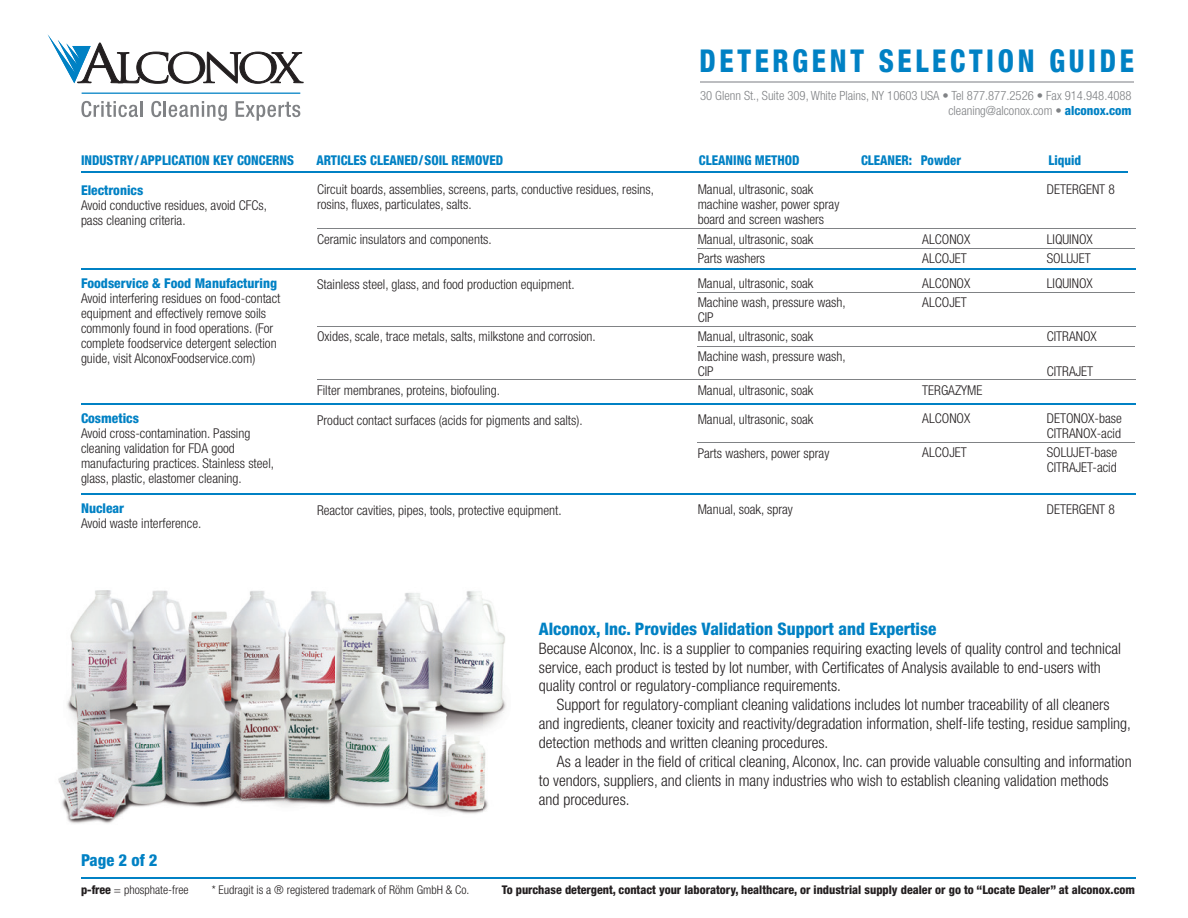
<style>
.page{position:relative;width:1188px;height:918px;background:#fff}
.page>*{position:absolute;margin:0;border:0;box-sizing:border-box;transform-origin:0 0}
.t1{font:800 condensed 31.5px "Helvetica Neue";letter-spacing:.13em;color:#0081c4;scale:.9 1}
.t2{font:800 condensed 17.25px "Helvetica Neue";color:#0081c4}
.t3{font:800 condensed 16.5px "Helvetica Neue";color:#0081c4}
.t4{font:300 condensed 15.75px/18.9px "Helvetica Neue";color:#231f20}
.t5{font:300 condensed 13.5px/15px "Helvetica Neue";color:#231f20}
.t6{font:800 condensed 13.5px "Helvetica Neue";color:#0081c4;scale:.95 1}
.t7{font:800 condensed 13.5px "Helvetica Neue";color:#0081c4}
.t8{font:300 condensed 12.6px/15.1px "Helvetica Neue";color:#808285;text-align:right}
.t9{font:800 condensed 12px "Helvetica Neue";color:#231f20}
.t10{font:300 condensed 12px "Helvetica Neue";color:#231f20}
.s1{font-weight:800;color:#0081c4}
.s2{font-weight:800}
</style>
<div class="page">
<hr style="left:81px;top:269px;width:1054px;height:1px;background:#0081c4">
<hr style="left:81px;top:403px;width:1054px;height:1px;background:#0081c4">
<hr style="left:317px;top:228px;width:818px;height:1px;background:#808285">
<hr style="left:698px;top:249px;width:437px;height:1px;background:#808285">
<hr style="left:698px;top:292px;width:437px;height:1px;background:#808285">
<hr style="left:317px;top:327px;width:818px;height:1px;background:#808285">
<hr style="left:698px;top:346px;width:437px;height:1px;background:#808285">
<hr style="left:317px;top:379px;width:818px;height:1px;background:#808285">
<hr style="left:81px;top:493px;width:1054px;height:2px;background:#0081c4">
<hr style="left:81px;top:171px;width:1047px;height:1px;background:#0081c4">
<hr style="left:81px;top:877px;width:1054px;height:2px;background:#0081c4">
<hr style="left:698px;top:442px;width:437px;height:1px;background:#808285">
<hr style="left:700px;top:81px;width:434px;height:2px;background:#bcbdc0">
<img style="left:58px;top:590px;width:448px;height:234px">
<svg style="left:48px;top:35px;width:255px;height:49px"></svg>
<svg style="left:81px;top:101px;width:57px;height:16px"></svg>
<hr style="left:140px;top:101px;width:3px;height:16px;background:#808285">
<svg style="left:151px;top:101px;width:76px;height:20px"></svg>
<svg style="left:236px;top:101px;width:64px;height:20px"></svg>
<hr style="left:82px;top:93px;width:218px;height:1px;background:#0081c4">
<h1 class="t1" style="left:700px;top:41px;width:484px">DETERGENT SELECTION GUIDE</h1>
<p class="t8" style="left:700px;top:88px;width:433px">30 Glenn St., Suite 309, White Plains, NY 10603 USA • Tel 877.877.2526 • Fax 914.948.4088 cleaning@alconox.com • <span class="s1">alconox.com</span></p>
<p class="t6" style="left:81px;top:152px;width:226px">INDUSTRY/APPLICATION KEY CONCERNS</p>
<p class="t6" style="left:317px;top:152px;width:198px">ARTICLES CLEANED/SOIL REMOVED</p>
<p class="t6" style="left:699px;top:152px;width:107px">CLEANING METHOD</p>
<p class="t6" style="left:861px;top:152px;width:107px">CLEANER: Powder</p>
<p class="t6" style="left:1048px;top:152px;width:36px">Liquid</p>
<p class="t7" style="left:81px;top:181px;width:64px">Electronics</p>
<p class="t5" style="left:81px;top:197px;width:188px">Avoid conductive residues, avoid CFCs, pass cleaning criteria.</p>
<p class="t7" style="left:81px;top:275px;width:198px">Foodservice &amp; Food Manufacturing</p>
<p class="t5" style="left:81px;top:290px;width:201px">Avoid interfering residues on food-contact equipment and effectively remove soils commonly found in food operations. (For complete foodservice detergent selection guide, visit AlconoxFoodservice.com)</p>
<p class="t7" style="left:81px;top:410px;width:59px">Cosmetics</p>
<p class="t5" style="left:81px;top:426px;width:195px">Avoid cross-contamination. Passing cleaning validation for FDA good manufacturing practices. Stainless steel, glass, plastic, elastomer cleaning.</p>
<p class="t7" style="left:81px;top:500px;width:45px">Nuclear</p>
<p class="t5" style="left:81px;top:516px;width:122px">Avoid waste interference.</p>
<p class="t5" style="left:317px;top:182px;width:338px">Circuit boards, assemblies, screens, parts, conductive residues, resins, rosins, fluxes, particulates, salts.</p>
<p class="t5" style="left:317px;top:231px;width:176px">Ceramic insulators and components.</p>
<p class="t5" style="left:317px;top:276px;width:259px">Stainless steel, glass, and food production equipment.</p>
<p class="t5" style="left:317px;top:329px;width:280px">Oxides, scale, trace metals, salts, milkstone and corrosion.</p>
<p class="t5" style="left:317px;top:383px;width:185px">Filter membranes, proteins, biofouling.</p>
<p class="t5" style="left:317px;top:413px;width:267px">Product contact surfaces (acids for pigments and salts).</p>
<p class="t5" style="left:317px;top:503px;width:246px">Reactor cavities, pipes, tools, protective equipment.</p>
<p class="t5" style="left:698px;top:182px;width:143px">Manual, ultrasonic, soak machine washer, power spray board and screen washers</p>
<p class="t5" style="left:698px;top:229px;width:117px;line-height:19.4px">Manual, ultrasonic, soak<br>Parts washers</p>
<p class="t5" style="left:698px;top:273px;width:149px;line-height:19.4px">Manual, ultrasonic, soak<br>Machine wash, pressure wash,</p>
<p class="t5" style="left:698px;top:308px;width:149px;line-height:19.4px">CIP<br>Manual, ultrasonic, soak<br>Machine wash, pressure wash,</p>
<p class="t5" style="left:698px;top:361px;width:117px;line-height:19.4px">CIP<br>Manual, ultrasonic, soak</p>
<p class="t5" style="left:698px;top:412px;width:117px">Manual, ultrasonic, soak</p>
<p class="t5" style="left:698px;top:446px;width:133px">Parts washers, power spray</p>
<p class="t5" style="left:698px;top:502px;width:97px">Manual, soak, spray</p>
<p class="t5" style="left:1047px;top:182px;width:70px">DETERGENT 8</p>
<p class="t5" style="left:922px;top:231px;width:50px">ALCONOX</p>
<p class="t5" style="left:1047px;top:231px;width:47px">LIQUINOX</p>
<p class="t5" style="left:922px;top:251px;width:46px">ALCOJET</p>
<p class="t5" style="left:1047px;top:251px;width:45px">SOLUJET</p>
<p class="t5" style="left:922px;top:275px;width:50px">ALCONOX</p>
<p class="t5" style="left:1047px;top:275px;width:47px">LIQUINOX</p>
<p class="t5" style="left:922px;top:295px;width:46px">ALCOJET</p>
<p class="t5" style="left:1047px;top:329px;width:51px">CITRANOX</p>
<p class="t5" style="left:1047px;top:363px;width:48px">CITRAJET</p>
<p class="t5" style="left:922px;top:376px;width:62px;line-height:27.9px">TERGAZYME<br>ALCONOX</p>
<p class="t5" style="left:1047px;top:411px;width:76px">DETONOX-base<br>CITRANOX-acid</p>
<p class="t5" style="left:922px;top:445px;width:46px">ALCOJET</p>
<p class="t5" style="left:1047px;top:445px;width:72px">SOLUJET-base<br>CITRAJET-acid</p>
<p class="t5" style="left:1047px;top:502px;width:70px">DETERGENT 8</p>
<p class="t3" style="left:81px;top:850px;width:78px">Page 2 of 2</p>
<p class="t2" style="left:539px;top:618px;width:399px">Alconox, Inc. Provides Validation Support and Expertise</p>
<p class="t4" style="left:539px;top:639px;width:584px">Because Alconox, Inc. is a supplier to companies requiring exacting levels of quality control and technical service, each product is tested by lot number, with Certificates of Analysis available to end-users with quality control or regulatory-compliance requirements.</p>
<p class="t4" style="left:539px;top:695px;width:594px;text-indent:18px">Support for regulatory-compliant cleaning validations includes lot number traceability of all cleaners and ingredients, cleaner toxicity and reactivity/degradation information, shelf-life testing, residue sampling, detection methods and written cleaning procedures.</p>
<p class="t4" style="left:539px;top:752px;width:594px;text-indent:18px">As a leader in the field of critical cleaning, Alconox, Inc. can provide valuable consulting and information to vendors, suppliers, and clients in many industries who wish to establish cleaning validation methods and procedures.</p>
<p class="t10" style="left:81px;top:883px;width:109px"><span class="s2">p-free</span> = phosphate-free</p>
<p class="t10" style="left:212px;top:883px;width:259px">* Eudragit is a ® registered trademark of Röhm GmbH &amp; Co.</p>
<p class="t9" style="left:502px;top:882px;width:635px">To purchase detergent, contact your laboratory, healthcare, or industrial supply dealer or go to “Locate Dealer” at alconox.com</p>
</div>
